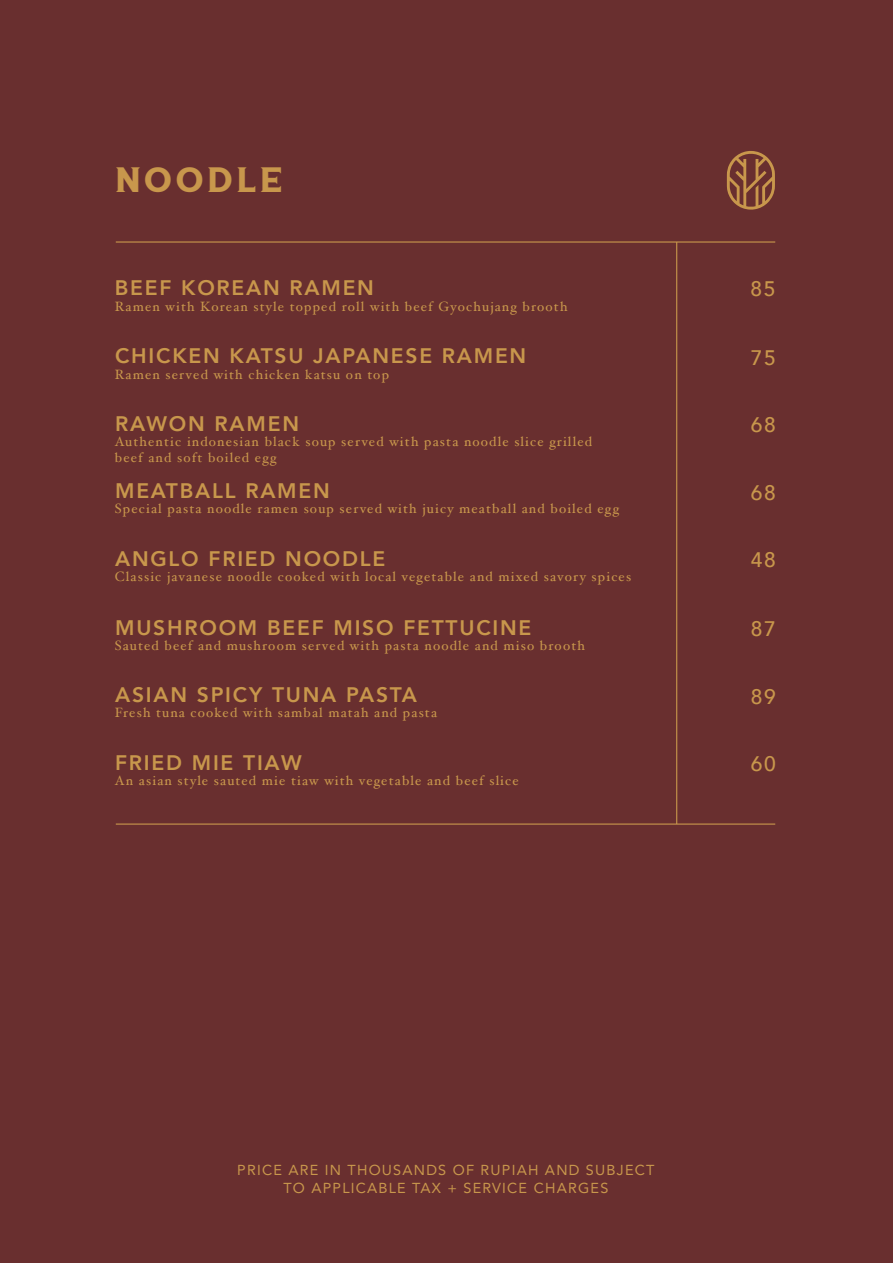
<style>
.page{position:relative;width:893px;height:1263px;background:#692f2f}
.page>*{position:absolute;margin:0;border:0;box-sizing:border-box;transform-origin:0 0}
.t1{font:45px "Boardwalk Avenue Serif";letter-spacing:.1em;color:#c8974c}
.t2{font:800 21px "Avenir";letter-spacing:.085em;color:#c8974c}
.t3{font:500 21px "Avenir";letter-spacing:.085em;color:#c8974c}
.t4{font:14.4px/17.4px "Avenir";letter-spacing:.085em;color:#c8974c;text-align:center}
.t5{font:13.5px/16.2px "Hoefler Text";letter-spacing:.085em;color:#c8974c}
</style>
<div class="page">
<hr style="left:116px;top:241px;width:659px;height:2px;background:#c8974c">
<hr style="left:116px;top:823px;width:659px;height:2px;background:#c8974c">
<hr style="left:676px;top:242px;width:1px;height:582px;background:#c8974c">
<svg style="left:727px;top:151px;width:48px;height:59px"></svg>
<h1 class="t1" style="left:115px;top:153px;width:168px">NOODLE</h1>
<h2 class="t2" style="left:115px;top:271px;width:261px">BEEF KOREAN RAMEN</h2>
<p class="t5" style="left:115px;top:298px;width:454px">Ramen with Korean style topped roll with beef Gyochujang brooth</p>
<h2 class="t2" style="left:115px;top:339px;width:413px">CHICKEN KATSU JAPANESE RAMEN</h2>
<p class="t5" style="left:115px;top:366px;width:276px">Ramen served with chicken katsu on top</p>
<h2 class="t2" style="left:115px;top:407px;width:185px">RAWON RAMEN</h2>
<p class="t5" style="left:115px;top:433px;width:479px">Authentic indonesian black soup served with pasta noodle slice grilled beef and soft boiled egg</p>
<p class="t5" style="left:115px;top:500px;width:506px">Special pasta noodle ramen soup served with juicy meatball and boiled egg</p>
<h2 class="t2" style="left:115px;top:474px;width:216px">MEATBALL RAMEN</h2>
<h2 class="t2" style="left:115px;top:542px;width:272px">ANGLO FRIED NOODLE</h2>
<p class="t5" style="left:115px;top:568px;width:518px">Classic javanese noodle cooked with local vegetable and mixed savory spices</p>
<h2 class="t2" style="left:115px;top:611px;width:418px">MUSHROOM BEEF MISO FETTUCINE</h2>
<p class="t5" style="left:115px;top:637px;width:472px">Sauted beef and mushroom served with pasta noodle and miso brooth</p>
<h2 class="t2" style="left:115px;top:678px;width:303px">ASIAN SPICY TUNA PASTA</h2>
<p class="t5" style="left:115px;top:704px;width:324px">Fresh tuna cooked with sambal matah and pasta</p>
<h2 class="t2" style="left:115px;top:746px;width:188px">FRIED MIE TIAW</h2>
<p class="t5" style="left:115px;top:772px;width:405px">An asian style sauted mie tiaw with vegetable and beef slice</p>
<h2 class="t3" style="left:750px;top:271px;width:27px">85</h2>
<h2 class="t3" style="left:751px;top:339px;width:27px">75</h2>
<h2 class="t3" style="left:751px;top:407px;width:27px">68</h2>
<h2 class="t3" style="left:751px;top:474px;width:27px">68</h2>
<h2 class="t3" style="left:751px;top:542px;width:27px">48</h2>
<h2 class="t3" style="left:751px;top:611px;width:27px">87</h2>
<h2 class="t3" style="left:751px;top:678px;width:27px">89</h2>
<h2 class="t3" style="left:751px;top:746px;width:27px">60</h2>
<p class="t4" style="left:237px;top:1161px;width:419px">PRICE ARE IN THOUSANDS OF RUPIAH AND SUBJECT<br>TO APPLICABLE TAX + SERVICE CHARGES</p>
</div>
